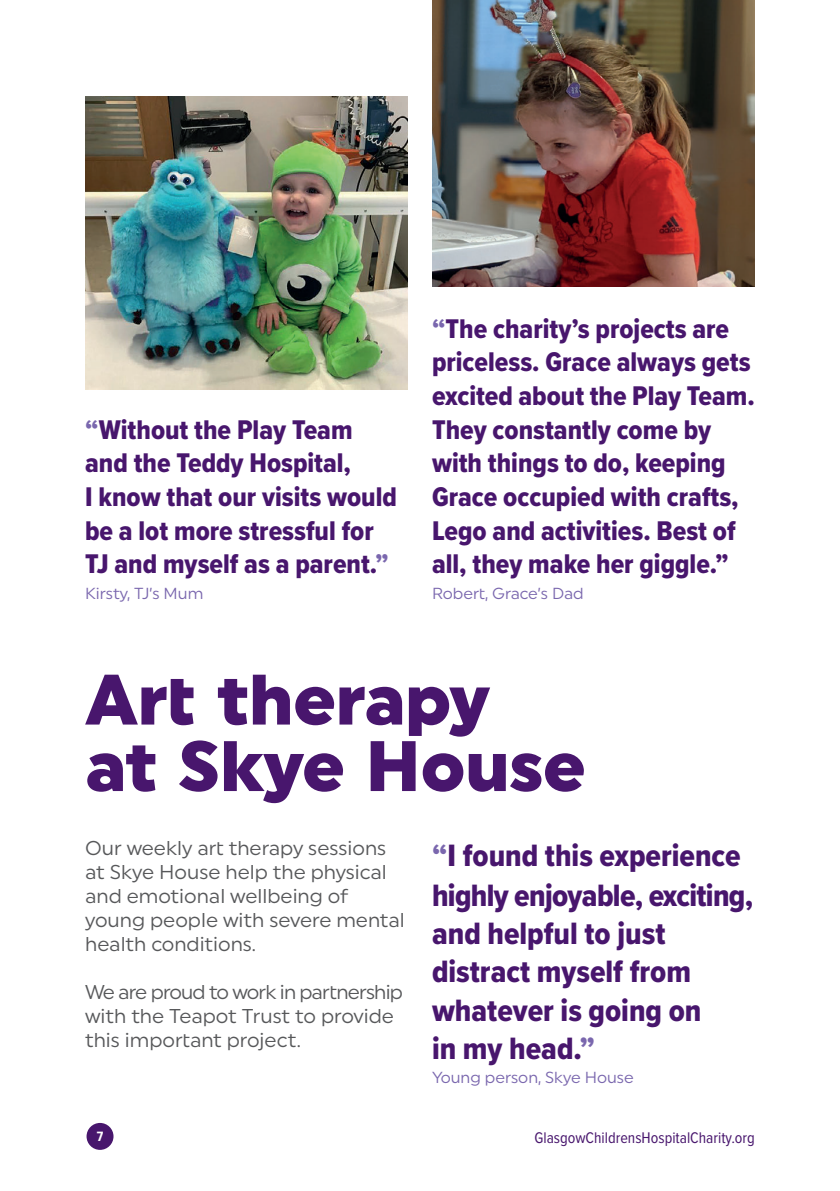
<style>
.page{position:relative;width:840px;height:1191px;background:#fff}
.page>*{position:absolute;margin:0;border:0;box-sizing:border-box;transform-origin:0 0}
.t1{font:900 71.2px "Uniform";color:#48166d}
.t2{font:32px/38.8px "Proxima Nova Cond Extrabld";color:#48166d}
.t3{font:28px/33.6px "Proxima Nova Cond Extrabld";color:#48166d}
.t4{font:20px/24px "Uniform";color:#57585a}
.t5{font:16px "Uniform";color:#7a67ae}
.t6{font:16px "Proxima Nova Cond";color:#48166d}
.t7{font:700 14px "Proxima Nova Cond";color:#fff}
.s1{color:#7a67ae}
</style>
<div class="page">
<img style="left:85px;top:96px;width:323px;height:294px">
<img style="left:432px;top:0;width:322px;height:286px">
<div style="left:86px;top:1123px;width:27px;height:26px;background:#48166d;border-radius:50%"></div>
<p class="t3" style="left:85px;top:412px;width:269px"><span class="s1">“</span>Without the Play Team</p>
<p class="t3" style="left:85px;top:446px;width:267px">and the Teddy Hospital,</p>
<p class="t3" style="left:85px;top:479px;width:313px">I know that our visits would be a lot more stressful for</p>
<p class="t3" style="left:85px;top:546px;width:305px">TJ and myself as a parent.<span class="s1">”</span></p>
<p class="t5" style="left:85px;top:584px;width:120px">Kirsty, TJ’s Mum</p>
<p class="t3" style="left:432px;top:311px;width:324px"><span class="s1">“</span>The charity’s projects are priceless. Grace always gets excited about the Play Team.<br>They constantly come by with things to do, keeping<br>Grace occupied with crafts,<br>Lego and activities. Best of all, they make her giggle.”</p>
<p class="t5" style="left:432px;top:584px;width:153px">Robert, Grace’s Dad</p>
<p class="t1" style="left:85px;top:657px;width:405px">Art therapy</p>
<p class="t1" style="left:85px;top:723px;width:501px">at Skye House</p>
<p class="t4" style="left:85px;top:836px;width:321px">Our weekly art therapy sessions at Skye House help the physical and emotional wellbeing of young people with severe mental health conditions.</p>
<p class="t4" style="left:85px;top:980px;width:319px">We are proud to work in partnership with the Teapot Trust to provide this important project.</p>
<p class="t2" style="left:432px;top:835px;width:322px"><span class="s1">“</span>I found this experience highly enjoyable, exciting, and helpful to just distract myself from whatever is going on</p>
<p class="t2" style="left:432px;top:1028px;width:164px">in my head.<span class="s1">”</span></p>
<p class="t5" style="left:432px;top:1068px;width:203px">Young person, Skye House</p>
<p class="t7" style="left:97px;top:1125px;width:8px">7</p>
<p class="t6" style="left:534px;top:1125px;width:222px">GlasgowChildrensHospitalCharity.org</p>
</div>
